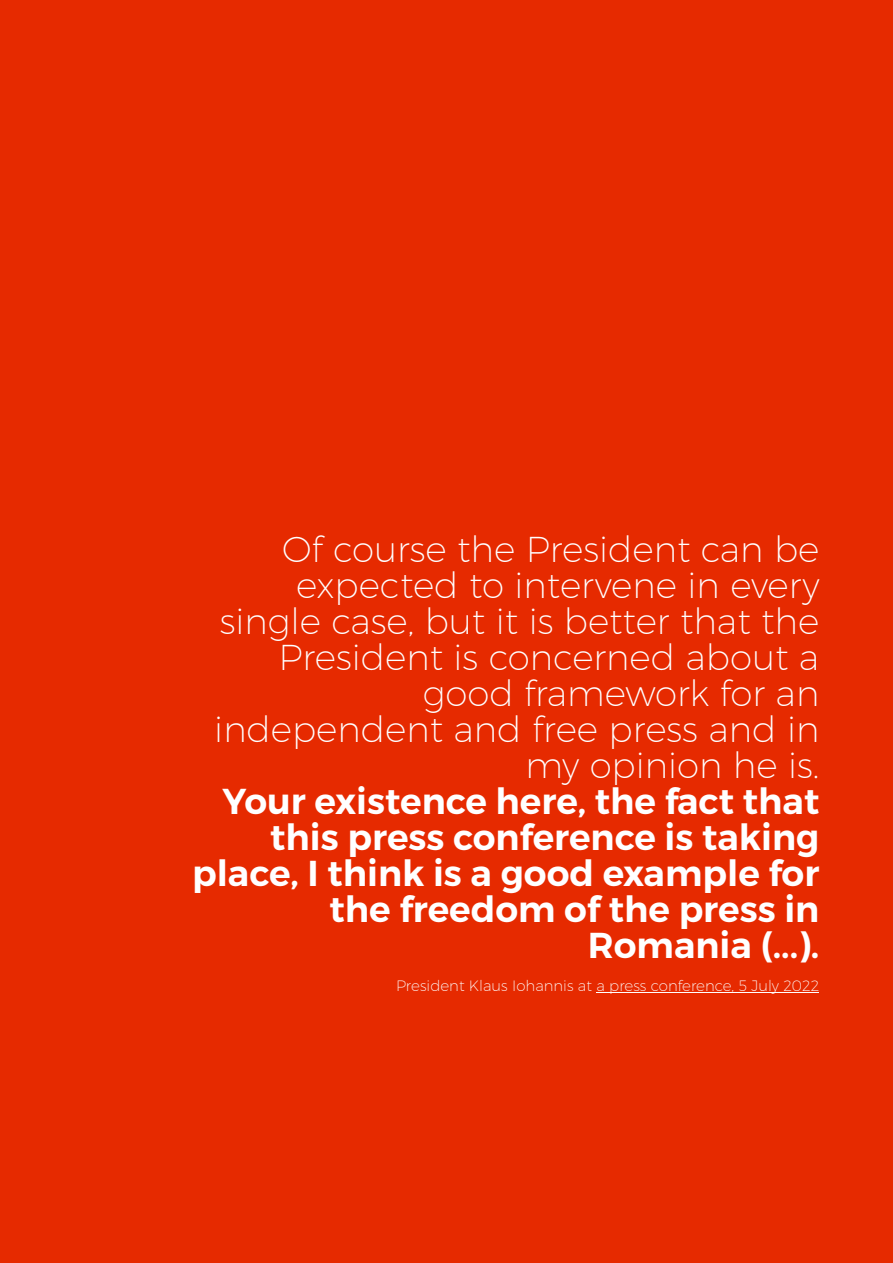
<style>
.page{position:relative;width:893px;height:1263px;background:#e62a00}
.page>*{position:absolute;margin:0;border:0;box-sizing:border-box;transform-origin:0 0}
.t1{font:200 36px/36px "Montserrat";color:#fff;text-align:right}
.t2{font:600 36px/36px "Montserrat";color:#fff;text-align:right}
.t3{font:200 15px "Montserrat";color:#fff}
</style>
<div class="page">
<hr style="left:596px;top:992px;width:223px;height:1px;background:#fff">
<p class="t1" style="left:214px;top:531px;width:606px">Of course the President can be expected to intervene in every single case, but it is better that the<br>President is concerned about a good framework for an independent and free press and in my opinion he is.</p>
<p class="t2" style="left:192px;top:783px;width:629px">Your existence here, the fact that this press conference is taking place, I think is a good example for the freedom of the press in<br>Romania (...).</p>
<p class="t3" style="left:396px;top:977px;width:425px">President Klaus Iohannis at a press conference, 5 July 2022</p>
</div>
